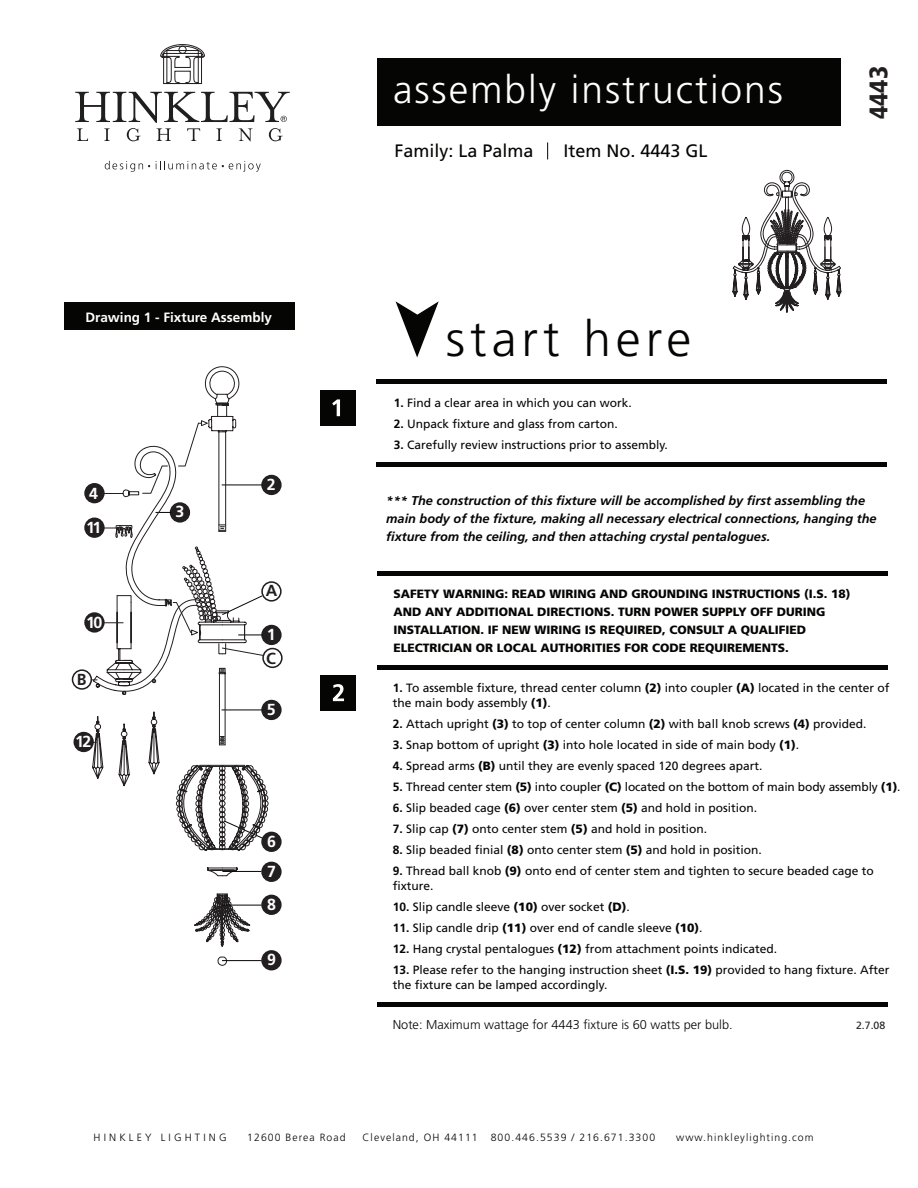
<style>
.page{position:relative;width:918px;height:1188px;background:#fff}
.page>*{position:absolute;margin:0;border:0;box-sizing:border-box;transform-origin:0 0}
.t1{font:300 49.65px "Frutiger LT Std";letter-spacing:.1em;color:#050504}
.t2{font:300 39px "Frutiger LT Std";letter-spacing:.05em;color:#fff}
.t3{font:900 condensed 25.5px "Frutiger LT Std";color:#231f20}
.t4{font:18px "Frutiger LT Std";color:#050504}
.t5{font:700 16.05px/30px "Frutiger LT Std";color:#fff}
.t6{font:700 16.05px "Frutiger LT Std";color:#231f20}
.t7{font:700 13.5px "Frutiger LT Std";color:#fff}
.t8{font:italic 700 12.75px/18px "Frutiger LT Std";color:#050504}
.t9{font:300 12.75px "Frutiger LT Std";color:#050504}
.t10{font:12px/15px "Frutiger LT Std";color:#050504}
.t11{font:900 12px/18px "Frutiger LT Std";color:#050504}
.t12{font:300 10.5px "Frutiger LT Std";letter-spacing:.1em;color:#050504}
.t13{font:300 10.5px "Frutiger LT Std";letter-spacing:.3em;color:#050504}
.t14{font:10.5px "Frutiger LT Std";color:#231f20}
.s1{font-weight:700}
.s2{font-weight:900}
</style>
<div class="page">
<div style="left:377px;top:58px;width:463px;height:68px;background:#050504"></div>
<svg style="left:105px;top:161px;width:45px;height:11px"></svg>
<svg style="left:156px;top:161px;width:105px;height:11px"></svg>
<svg style="left:160px;top:44px;width:45px;height:40px"></svg>
<svg style="left:75px;top:92px;width:215px;height:49px"></svg>
<svg style="left:396px;top:301px;width:43px;height:56px"></svg>
<div style="left:321px;top:390px;width:35px;height:35px;background:#050504"></div>
<svg style="left:332px;top:399px;width:8px;height:17px"></svg>
<div style="left:377px;top:379px;width:510px;height:5px;background:#050504"></div>
<div style="left:377px;top:462px;width:510px;height:5px;background:#050504"></div>
<div style="left:377px;top:571px;width:510px;height:5px;background:#050504"></div>
<div style="left:377px;top:665px;width:511px;height:5px;background:#050504"></div>
<div style="left:377px;top:1002px;width:510px;height:5px;background:#050504"></div>
<svg style="left:547px;top:142px;width:1px;height:17px"></svg>
<div style="left:321px;top:676px;width:35px;height:35px;background:#050504"></div>
<svg style="left:333px;top:684px;width:11px;height:17px"></svg>
<div style="left:64px;top:303px;width:231px;height:27px;background:#050504"></div>
<div style="left:262px;top:626px;width:19px;height:18px;background:#231f20;border-radius:50%"></div>
<div style="left:261px;top:625px;width:21px;height:20px;border:2px solid #231f20;border-radius:50%"></div>
<div style="left:262px;top:701px;width:19px;height:18px;background:#231f20;border-radius:50%"></div>
<div style="left:261px;top:700px;width:21px;height:20px;border:2px solid #231f20;border-radius:50%"></div>
<div style="left:262px;top:832px;width:19px;height:19px;background:#231f20;border-radius:50%"></div>
<div style="left:261px;top:832px;width:21px;height:20px;border:2px solid #231f20;border-radius:50%"></div>
<div style="left:262px;top:862px;width:19px;height:19px;background:#231f20;border-radius:50%"></div>
<div style="left:261px;top:862px;width:21px;height:20px;border:2px solid #231f20;border-radius:50%"></div>
<div style="left:262px;top:895px;width:19px;height:19px;background:#231f20;border-radius:50%"></div>
<div style="left:261px;top:895px;width:21px;height:20px;border:2px solid #231f20;border-radius:50%"></div>
<div style="left:262px;top:476px;width:19px;height:18px;background:#231f20;border-radius:50%"></div>
<div style="left:261px;top:475px;width:21px;height:20px;border:2px solid #231f20;border-radius:50%"></div>
<div style="left:85px;top:484px;width:19px;height:19px;background:#231f20;border-radius:50%"></div>
<div style="left:84px;top:483px;width:21px;height:20px;border:2px solid #231f20;border-radius:50%"></div>
<div style="left:261px;top:581px;width:21px;height:21px;border:2px solid #231f20;border-radius:50%"></div>
<svg style="left:92px;top:366px;width:148px;height:413px"></svg>
<svg style="left:107px;top:416px;width:169px;height:531px"></svg>
<svg style="left:216px;top:403px;width:13px;height:2px"></svg>
<svg style="left:218px;top:956px;width:11px;height:10px"></svg>
<div style="left:85px;top:518px;width:19px;height:19px;background:#231f20;border-radius:50%"></div>
<div style="left:84px;top:518px;width:21px;height:20px;border:2px solid #231f20;border-radius:50%"></div>
<div style="left:85px;top:613px;width:19px;height:19px;background:#231f20;border-radius:50%"></div>
<div style="left:84px;top:612px;width:21px;height:21px;border:2px solid #231f20;border-radius:50%"></div>
<div style="left:74px;top:733px;width:19px;height:18px;background:#231f20;border-radius:50%"></div>
<div style="left:74px;top:732px;width:20px;height:20px;border:2px solid #231f20;border-radius:50%"></div>
<div style="left:72px;top:669px;width:20px;height:21px;border:2px solid #231f20;border-radius:50%"></div>
<div style="left:262px;top:951px;width:19px;height:19px;background:#231f20;border-radius:50%"></div>
<div style="left:261px;top:950px;width:21px;height:20px;border:2px solid #231f20;border-radius:50%"></div>
<hr style="left:222px;top:960px;width:40px;height:1px;background:#050504">
<svg style="left:732px;top:169px;width:109px;height:144px"></svg>
<div style="left:263px;top:649px;width:19px;height:18px;background:#fff;border-radius:50%"></div>
<div style="left:262px;top:648px;width:21px;height:20px;border:2px solid #231f20;border-radius:50%"></div>
<svg style="left:103px;top:420px;width:166px;height:517px"></svg>
<p class="t7" style="left:85px;top:309px;width:188px">Drawing 1 - Fixture Assembly</p>
<h3 class="t5" style="left:89px;top:478px;width:10px">4</h3>
<h3 class="t5" style="left:86px;top:513px;width:17px">11</h3>
<h3 class="t5" style="left:86px;top:607px;width:18px">10</h3>
<h3 class="t6" style="left:77px;top:670px;width:11px">B</h3>
<h3 class="t5" style="left:75px;top:727px;width:18px">12</h3>
<h3 class="t5" style="left:175px;top:497px;width:10px">3</h3>
<h3 class="t5" style="left:267px;top:469px;width:10px">2</h3>
<h3 class="t6" style="left:266px;top:581px;width:13px">A</h3>
<h3 class="t5" style="left:267px;top:620px;width:10px">1</h3>
<h3 class="t6" style="left:266px;top:649px;width:11px">C</h3>
<h3 class="t5" style="left:267px;top:695px;width:10px">5</h3>
<h3 class="t5" style="left:267px;top:826px;width:10px">6<br>7</h3>
<h3 class="t5" style="left:267px;top:889px;width:10px">8</h3>
<h3 class="t5" style="left:267px;top:945px;width:10px">9</h3>
<h2 class="t2" style="left:393px;top:68px;width:392px">assembly instructions</h2>
<h3 class="t4" style="left:394px;top:140px;width:141px">Family: La Palma</h3>
<h3 class="t4" style="left:563px;top:140px;width:146px">Item No. 4443 GL</h3>
<h1 class="t1" style="left:446px;top:311px;width:247px">start here</h1>
<p class="t10" style="left:394px;top:395px;width:240px"><span class="s1">1.</span> Find a clear area in which you can work.</p>
<p class="t10" style="left:394px;top:416px;width:226px"><span class="s1">2.</span> Unpack fixture and glass from carton.</p>
<p class="t10" style="left:394px;top:437px;width:275px"><span class="s1">3.</span> Carefully review instructions prior to assembly.</p>
<h3 class="t3" style="left:863px;top:119px;width:55px;rotate:-90deg">4443</h3>
<p class="t8" style="left:386px;top:492px;width:492px">*** The construction of this fixture will be accomplished by first assembling the main body of the fixture, making all necessary electrical connections, hanging the fixture from the ceiling, and then attaching crystal pentalogues.</p>
<p class="t11" style="left:394px;top:585px;width:459px">SAFETY WARNING: READ WIRING AND GROUNDING INSTRUCTIONS (I.S. 18)<br>AND ANY ADDITIONAL DIRECTIONS. TURN POWER SUPPLY OFF DURING INSTALLATION. IF NEW WIRING IS REQUIRED, CONSULT A QUALIFIED ELECTRICIAN OR LOCAL AUTHORITIES FOR CODE REQUIREMENTS.</p>
<p class="t10" style="left:393px;top:680px;width:498px"><span class="s1">1.</span> To assemble fixture, thread center column <span class="s2">(2)</span> into coupler <span class="s2">(A)</span> located in the center of the main body assembly <span class="s2">(1)</span>.</p>
<p class="t10" style="left:393px;top:716px;width:475px"><span class="s1">2.</span> Attach upright <span class="s2">(3)</span> to top of center column <span class="s2">(2)</span> with ball knob screws <span class="s2">(4)</span> provided.</p>
<p class="t10" style="left:393px;top:737px;width:408px"><span class="s1">3.</span> Snap bottom of upright <span class="s2">(3)</span> into hole located in side of main body <span class="s2">(1)</span>.</p>
<p class="t10" style="left:393px;top:758px;width:371px"><span class="s1">4.</span> Spread arms <span class="s2">(B)</span> until they are evenly spaced 120 degrees apart.</p>
<p class="t10" style="left:393px;top:779px;width:509px"><span class="s1">5.</span> Thread center stem <span class="s2">(5)</span> into coupler <span class="s2">(C)</span> located on the bottom of main body assembly <span class="s2">(1)</span>.</p>
<p class="t10" style="left:393px;top:800px;width:366px"><span class="s1">6.</span> Slip beaded cage <span class="s2">(6)</span> over center stem <span class="s2">(5)</span> and hold in position.</p>
<p class="t10" style="left:393px;top:821px;width:316px"><span class="s1">7.</span> Slip cap <span class="s2">(7)</span> onto center stem <span class="s2">(5)</span> and hold in position.</p>
<p class="t10" style="left:393px;top:842px;width:370px"><span class="s1">8.</span> Slip beaded finial <span class="s2">(8)</span> onto center stem <span class="s2">(5)</span> and hold in position.</p>
<p class="t10" style="left:393px;top:863px;width:482px"><span class="s1">9.</span> Thread ball knob <span class="s2">(9)</span> onto end of center stem and tighten to secure beaded cage to fixture.</p>
<p class="t10" style="left:393px;top:899px;width:238px"><span class="s1">10.</span> Slip candle sleeve <span class="s2">(10)</span> over socket <span class="s2">(D)</span>.</p>
<p class="t10" style="left:393px;top:920px;width:311px"><span class="s1">11.</span> Slip candle drip <span class="s2">(11)</span> over end of candle sleeve <span class="s2">(10)</span>.</p>
<p class="t10" style="left:393px;top:941px;width:386px"><span class="s1">12.</span> Hang crystal pentalogues <span class="s2">(12)</span> from attachment points indicated.</p>
<p class="t10" style="left:393px;top:962px;width:498px"><span class="s1">13.</span> Please refer to the hanging instruction sheet <span class="s2">(I.S. 19)</span> provided to hang fixture. After the fixture can be lamped accordingly.</p>
<p class="t9" style="left:393px;top:1017px;width:341px">Note: Maximum wattage for 4443 fixture is 60 watts per bulb.</p>
<p class="t14" style="left:856px;top:1019px;width:31px">2.7.08</p>
<p class="t13" style="left:94px;top:1131px;width:134px">HINKLEY LIGHTING</p>
<p class="t12" style="left:247px;top:1131px;width:100px">12600 Berea Road</p>
<p class="t12" style="left:363px;top:1131px;width:294px">Cleveland, OH 44111 800.446.5539 / 216.671.3300</p>
<p class="t12" style="left:676px;top:1131px;width:139px">www.hinkleylighting.com</p>
</div>
